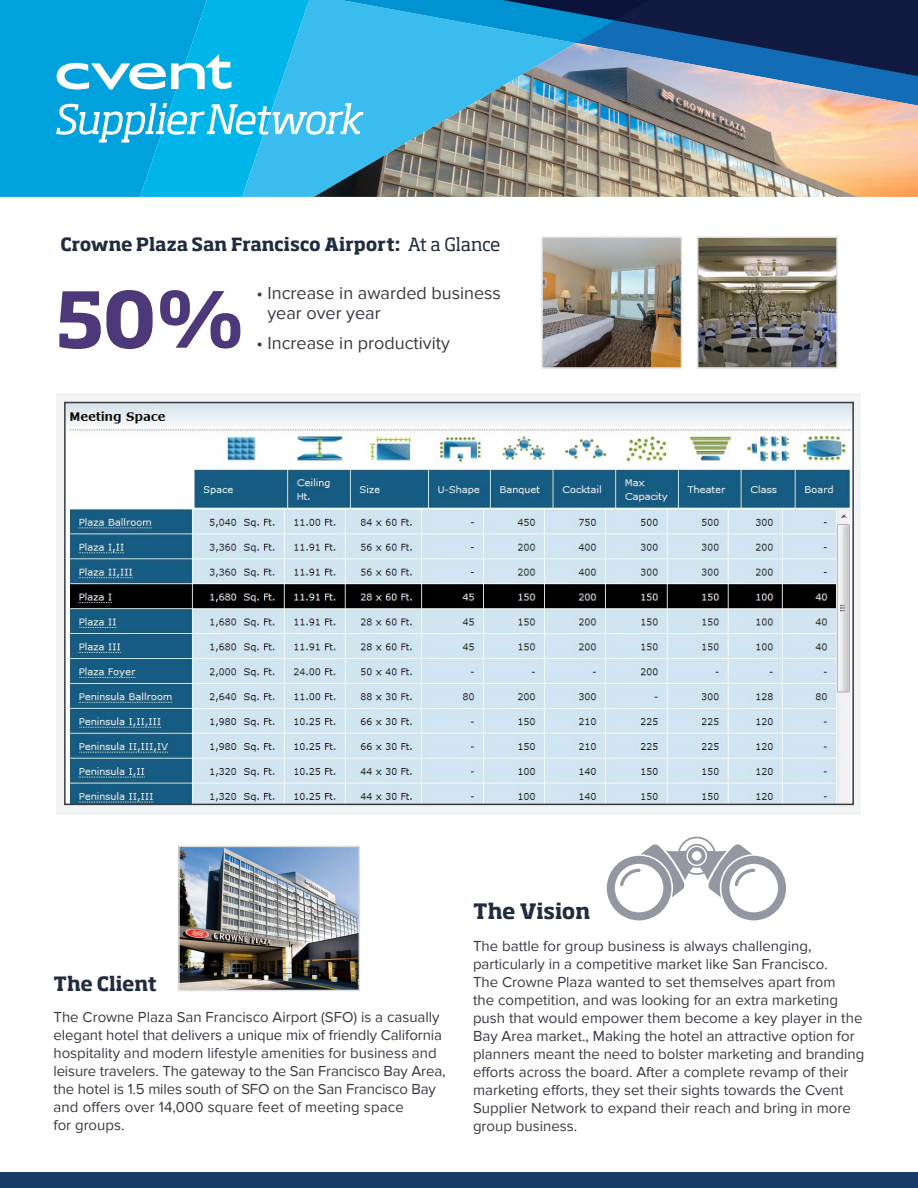
<style>
.page{position:relative;width:918px;height:1188px;background:#fff}
.page>*{position:absolute;margin:0;border:0;box-sizing:border-box;transform-origin:0 0}
.t1{font:700 75.9px "Soho Std";color:#4d3979}
.t2{font:700 21px "Soho Std";letter-spacing:-.005em;color:#222c3f}
.t3{font:700 19.5px "Soho Std";color:#222c3f}
.t4{font:18px/19.5px "Proxima Nova";color:#373a42}
.t5{font:700 18px "Soho Std";color:#222c3f}
.t6{font:15px/18px "Proxima Nova";color:#373a42}
.s1{font-weight:400}
</style>
<div class="page">
<div style="left:57px;top:393px;width:804px;height:422px;background:#f2f3f4"></div>
<svg style="left:0;top:0;width:918px;height:197px;background:#1b99cb"></svg>
<img style="left:314px;top:43px;width:604px;height:154px">
<div style="left:0;top:1173px;width:918px;height:15px;background:#163c65"></div>
<img style="left:67px;top:405px;width:784px;height:397px">
<div style="left:64px;top:402px;width:790px;height:403px;border:2px solid #373a42"></div>
<img style="left:544px;top:239px;width:135px;height:127px">
<div style="left:541px;top:236px;width:141px;height:133px;border:2px solid #dddee1"></div>
<img style="left:700px;top:239px;width:135px;height:127px">
<div style="left:697px;top:236px;width:141px;height:133px;border:2px solid #dddee1"></div>
<img style="left:181px;top:849px;width:176px;height:139px">
<div style="left:178px;top:846px;width:182px;height:145px;border:2px solid #dddee1"></div>
<svg style="left:607px;top:837px;width:179px;height:83px"></svg>
<p class="t5" style="left:60px;top:233px;width:442px">Crowne Plaza San Francisco Airport: <span class="s1">At a Glance</span></p>
<p class="t1" style="left:56px;top:271px;width:190px">50%</p>
<p class="t4" style="left:267px;top:284px;width:235px;text-indent:-11px">• Increase in awarded business year over year</p>
<p class="t4" style="left:256px;top:333px;width:195px">• Increase in productivity</p>
<p class="t3" style="left:53px;top:971px;width:105px">The Client</p>
<p class="t6" style="left:53px;top:1009px;width:394px">The Crowne Plaza San Francisco Airport (SFO) is a casually elegant hotel that delivers a unique mix of friendly California hospitality and modern lifestyle amenities for business and leisure travelers. The gateway to the San Francisco Bay Area, the hotel is 1.5 miles south of SFO on the San Francisco Bay and offers over 14,000 square feet of meeting space<br>for groups.</p>
<p class="t2" style="left:473px;top:898px;width:119px">The Vision</p>
<p class="t6" style="left:473px;top:937px;width:393px">The battle for group business is always challenging, particularly in a competitive market like San Francisco.<br>The Crowne Plaza wanted to set themselves apart from<br>the competition, and was looking for an extra marketing push that would empower them become a key player in the Bay Area market., Making the hotel an attractive option for planners meant the need to bolster marketing and branding efforts across the board. After a complete revamp of their marketing efforts, they set their sights towards the Cvent Supplier Network to expand their reach and bring in more group business.</p>
</div>
